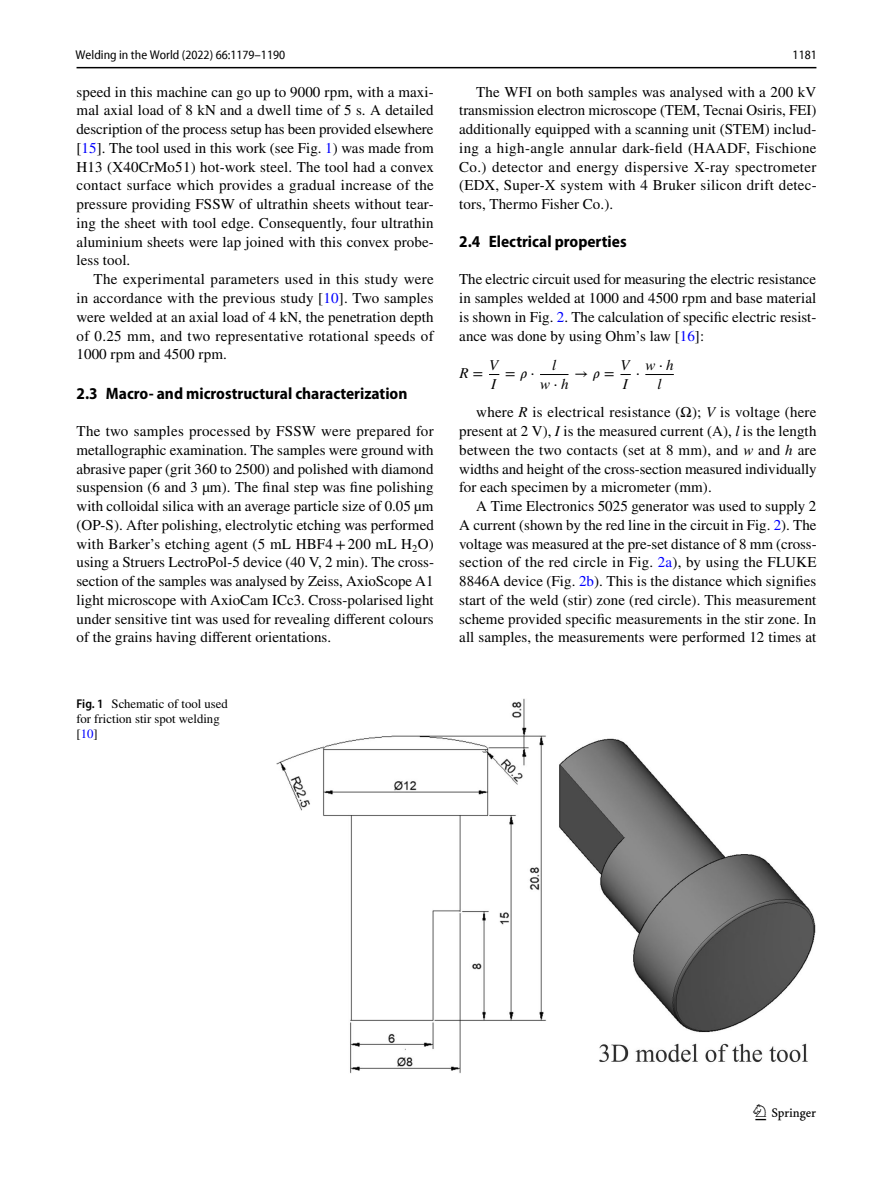
<style>
.page{position:relative;width:893px;height:1187px;background:#fff}
.page>*{position:absolute;margin:0;border:0;box-sizing:border-box;transform-origin:0 0}
.t1{font:22.5px "Springnew Regular 3";color:#000}
.t2{font:700 semi-condensed 16.5px "Myriad Pro";color:#000}
.t3{font:15px/18.8px "STIX";letter-spacing:.005em;color:#000;text-align:justify}
.t4{font:italic 15px/19.2px "STIX General";color:#000}
.t5{font:15px "STIX Math";color:#000}
.t6{font:15px "STIX Math Sans";color:#000}
.t7{font:15px "STIX Math Script";color:#000}
.t8{font:12.75px/15px "STIX";color:#000}
.t9{font:semi-condensed 12.75px "Myriad Pro Unic";color:#000}
.s1{color:#00f}
.s2{font-family:"Myriad Pro";font-weight:600;font-stretch:semi-condensed}
.s3{font-family:"STIX Math Script";font-style:normal}
.s4{font-family:"STIX Math";font-style:italic}
.s5{font-family:"STIX Math"}
.s6{font-family:"STIX Math";font-style:normal}
.s7{font-style:italic}
.s8{font-family:"STIX Math Script"}
</style>
<div class="page">
<hr style="left:77px;top:67px;width:739px;height:1px;background:#000">
<svg style="left:540px;top:374px;width:28px;height:1px"></svg>
<svg style="left:645px;top:374px;width:29px;height:1px"></svg>
<img style="left:276px;top:698px;width:540px;height:375px">
<p class="t9" style="left:76px;top:50px;width:211px">Welding in the World (2022) 66:1179–1190</p>
<p class="t9" style="left:793px;top:50px;width:26px">1181</p>
<p class="t3" style="left:77px;top:83px;width:359px">speed in this machine can go up to 9000 rpm, with a maxi&shy;mal axial load of 8 kN and a dwell time of 5 s. A detailed description of the process setup has been provided elsewhere [<span class="s1">15</span>]. The tool used in this work (see Fig. <span class="s1">1</span>) was made from H13 (X40CrMo51) hot-work steel. The tool had a convex contact surface which provides a gradual increase of the pressure providing FSSW of ultrathin sheets without tear&shy;ing the sheet with tool edge. Consequently, four ultrathin aluminium sheets were lap joined with this convex probe&shy;less tool.</p>
<p class="t3" style="left:77px;top:271px;width:359px;text-indent:17px">The experimental parameters used in this study were in accordance with the previous study [<span class="s1">10</span>]. Two samples were welded at an axial load of 4 kN, the penetration depth of 0.25 mm, and two representative rotational speeds of 1000 rpm and 4500 rpm.</p>
<p class="t2" style="left:77px;top:384px;width:332px">2.3 Macro‑ and microstructural characterization</p>
<p class="t3" style="left:77px;top:422px;width:359px">The two samples processed by FSSW were prepared for metallographic examination. The samples were ground with abrasive paper (grit 360 to 2500) and polished with diamond suspension (6 and 3 µm). The final step was fine polishing with colloidal silica with an average particle size of 0.05 µm (OP-S). After polishing, electrolytic etching was performed with Barker’s etching agent (5 mL HBF4+200 mL H<sub>2</sub>O) using a Struers LectroPol-5 device (40 V, 2 min). The cross&shy;section of the samples was analysed by Zeiss, AxioScope A1 light microscope with AxioCam ICc3. Cross-polarised light under sensitive tint was used for revealing different colours of the grains having different orientations.</p>
<p class="t8" style="left:77px;top:696px;width:153px"><span class="s2">Fig. 1</span> Schematic of tool used for friction stir spot welding [<span class="s1">10</span>]</p>
<p class="t3" style="left:459px;top:83px;width:359px;text-indent:17px">The WFI on both samples was analysed with a 200 kV transmission electron microscope (TEM, Tecnai Osiris, FEI) additionally equipped with a scanning unit (STEM) includ&shy;ing a high-angle annular dark-field (HAADF, Fischione Co.) detector and energy dispersive X-ray spectrometer (EDX, Super-X system with 4 Bruker silicon drift detec&shy;tors, Thermo Fisher Co.).</p>
<p class="t2" style="left:459px;top:232px;width:169px">2.4 Electrical properties</p>
<p class="t3" style="left:459px;top:271px;width:359px">The electric circuit used for measuring the electric resistance in samples welded at 1000 and 4500 rpm and base material is shown in Fig. <span class="s1">2</span>. The calculation of specific electric resist&shy;ance was done by using Ohm’s law [<span class="s1">16</span>]:</p>
<p class="t4" style="left:540px;top:355px;width:30px;text-align:center">l w<span class="s3">⋅</span>h</p>
<p class="t4" style="left:645px;top:355px;width:30px;text-align:center">w<span class="s3">⋅</span>h l</p>
<p class="t6" style="left:574px;top:364px;width:42px">→<span class="s4">𝜌</span><span class="s5">=</span></p>
<p class="t4" style="left:620px;top:355px;width:11px">V<br>I</p>
<p class="t4" style="left:459px;top:363px;width:25px">R <span class="s6">=</span></p>
<p class="t4" style="left:489px;top:355px;width:11px">V<br>I</p>
<p class="t5" style="left:505px;top:364px;width:31px">=<span class="s7">𝜌</span><span class="s8">⋅</span></p>
<p class="t7" style="left:636px;top:364px;width:6px">⋅</p>
<p class="t3" style="left:459px;top:404px;width:359px;text-indent:17px">where <span class="s7">R</span> is electrical resistance (Ω); <span class="s7">V</span> is voltage (here present at 2 V), <span class="s7">I</span> is the measured current (A), <span class="s7">l</span> is the length between the two contacts (set at 8 mm), and <span class="s7">w</span> and <span class="s7">h</span> are widths and height of the cross-section measured individually for each specimen by a micrometer (mm).</p>
<p class="t3" style="left:459px;top:497px;width:359px;text-indent:17px">A Time Electronics 5025 generator was used to supply 2<br>A current (shown by the red line in the circuit in Fig. <span class="s1">2</span>). The voltage was measured at the pre-set distance of 8 mm (cross&shy;section of the red circle in Fig. <span class="s1">2a</span>), by using the FLUKE 8846A device (Fig. <span class="s1">2b</span>). This is the distance which signifies start of the weld (stir) zone (red circle). This measurement scheme provided specific measurements in the stir zone. In all samples, the measurements were performed 12 times at</p>
<h1 class="t1" style="left:755px;top:1104px;width:62px">1 3</h1>
</div>
